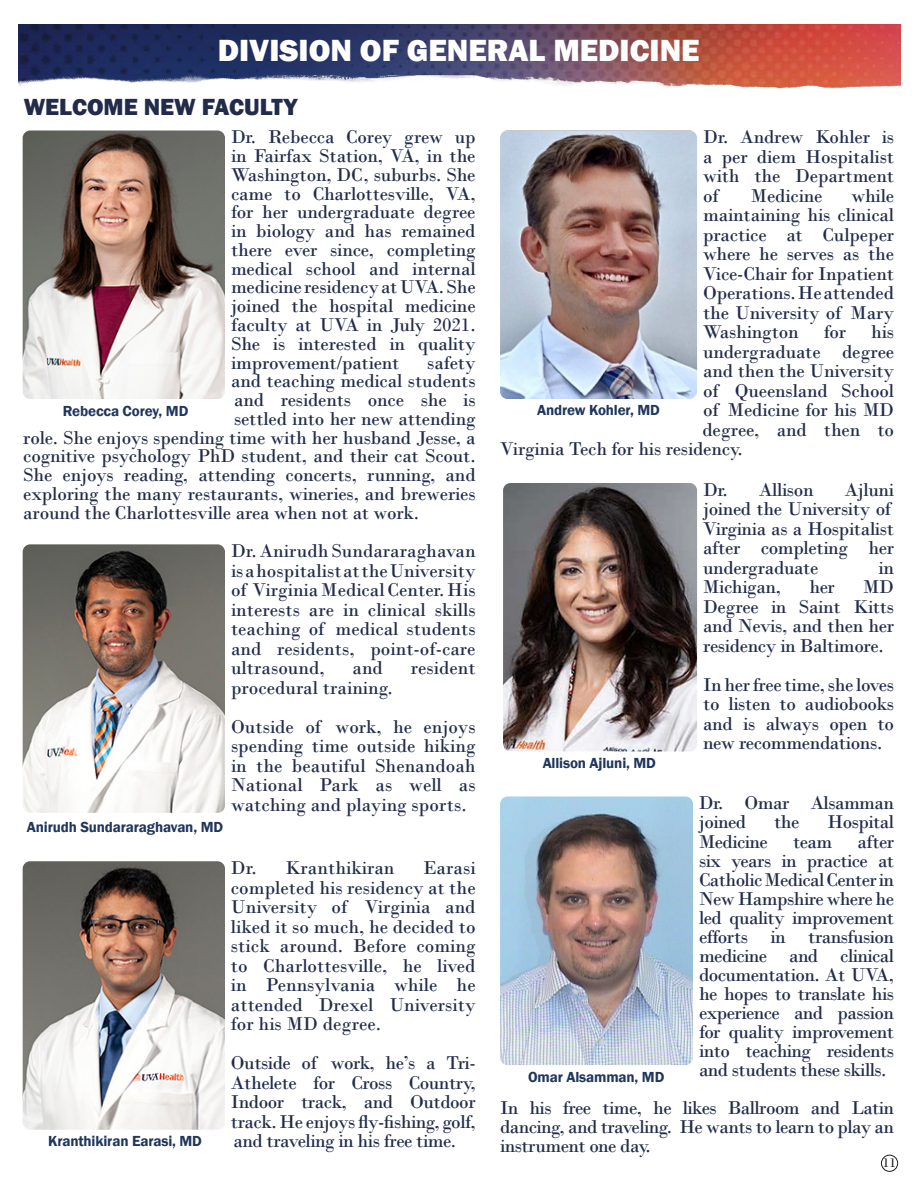
<style>
.page{position:relative;width:918px;height:1188px;background:#fff}
.page>*{position:absolute;margin:0;border:0;box-sizing:border-box;transform-origin:0 0}
.t1{font:800 31.5px "Franklin Gothic";color:#fff}
.t2{font:800 24px "Franklin Gothic";color:#222c4a}
.t3{font:19.5px/19.5px "Bodoni";letter-spacing:-.01em;color:#222c4a;text-align:justify}
.t4{font:19.5px/19px "Bodoni";letter-spacing:-.03em;color:#222c4a}
.t5{font:600 15px "Franklin Gothic";letter-spacing:-.01em;color:#20365c}
.t6{font:13.5px "Bodoni";color:#231f20}
</style>
<div class="page">
<img style="left:18px;top:24px;width:882px;height:65px">
<img style="left:23px;top:130px;width:202px;height:269px">
<img style="left:500px;top:130px;width:197px;height:269px">
<img style="left:500px;top:796px;width:193px;height:269px">
<img style="left:23px;top:544px;width:202px;height:269px">
<img style="left:503px;top:483px;width:194px;height:269px">
<img style="left:23px;top:861px;width:202px;height:269px">
<div style="left:881px;top:1155px;width:17px;height:17px;border:1px solid #231f20;border-radius:50%"></div>
<p class="t1" style="left:218px;top:30px;width:483px">DIVISION OF GENERAL MEDICINE</p>
<p class="t2" style="left:24px;top:92px;width:276px">WELCOME NEW FACULTY</p>
<p class="t3" style="left:231px;top:128px;width:246px;line-height:18.8px">Dr. Rebecca Corey grew up in Fairfax Station, VA, in the Washington, DC, suburbs. She came to Charlottesville, VA, for her undergraduate degree in biology and has remained there ever since, completing medical school and internal medicine residency at UVA. She joined the hospital medicine faculty at UVA in July 2021.<br>She is interested in quality improvement/patient</p>
<p class="t3" style="left:703px;top:127px;width:193px">Dr. Andrew Kohler is a per diem Hospitalist with the Department of</p>
<p class="t3" style="left:703px;top:186px;width:193px;text-indent:149px">while maintaining his clinical practice at Culpeper where he serves as the Vice-Chair for Inpatient Operations. He attended the University of Mary Washington</p>
<p class="t3" style="left:751px;top:186px;width:73px">Medicine</p>
<p class="t3" style="left:824px;top:322px;width:24px">for</p>
<p class="t3" style="left:871px;top:322px;width:24px">his</p>
<p class="t3" style="left:703px;top:342px;width:193px">undergraduate degree</p>
<p class="t3" style="left:703px;top:361px;width:193px">and then the University</p>
<p class="t3" style="left:703px;top:381px;width:193px">of Queensland School</p>
<p class="t3" style="left:703px;top:400px;width:193px">of Medicine for his MD</p>
<p class="t3" style="left:702px;top:420px;width:193px">degree, and then to</p>
<p class="t3" style="left:500px;top:439px;width:244px">Virginia Tech for his residency.</p>
<p class="t3" style="left:427px;top:353px;width:50px">safety</p>
<p class="t3" style="left:231px;top:371px;width:246px">and teaching medical students</p>
<p class="t3" style="left:234px;top:390px;width:243px">and residents once she is</p>
<p class="t3" style="left:234px;top:409px;width:243px">settled into her new attending</p>
<p class="t3" style="left:23px;top:428px;width:454px">role. She enjoys spending time with her husband Jesse, a</p>
<p class="t3" style="left:23px;top:446px;width:454px">cognitive psychology PhD student, and their cat Scout.</p>
<p class="t3" style="left:23px;top:465px;width:454px">She enjoys reading, attending concerts, running, and</p>
<p class="t3" style="left:23px;top:484px;width:454px">exploring the many restaurants, wineries, and breweries</p>
<p class="t3" style="left:23px;top:503px;width:397px">around the Charlottesville area when not at work.</p>
<p class="t5" style="left:63px;top:401px;width:127px">Rebecca Corey, MD</p>
<p class="t5" style="left:537px;top:401px;width:124px">Andrew Kohler, MD</p>
<p class="t3" style="left:703px;top:480px;width:193px;text-align:left;text-indent:141px">Ajluni joined the University of<br>Virginia as a Hospitalist after completing her undergraduate</p>
<p class="t3" style="left:703px;top:480px;width:112px">Dr. Allison</p>
<p class="t3" style="left:231px;top:541px;width:246px">Dr. Anirudh Sundararaghavan is a hospitalist at the University of Virginia Medical Center. His interests are in clinical skills teaching of medical students and residents, point-of-care ultrasound,</p>
<p class="t3" style="left:879px;top:558px;width:17px">in</p>
<p class="t3" style="left:703px;top:577px;width:79px">Michigan,</p>
<p class="t3" style="left:809px;top:577px;width:27px">her</p>
<p class="t3" style="left:703px;top:577px;width:193px;text-indent:160px">MD Degree in Saint Kitts and Nevis, and then her residency in Baltimore.</p>
<p class="t3" style="left:703px;top:675px;width:193px">In her free time, she loves to listen to audiobooks and is always open to new recommendations.</p>
<p class="t3" style="left:353px;top:658px;width:32px">and</p>
<p class="t3" style="left:411px;top:658px;width:66px">resident</p>
<p class="t3" style="left:231px;top:678px;width:163px">procedural training.</p>
<p class="t3" style="left:231px;top:717px;width:246px">Outside of work, he enjoys spending time outside hiking in the beautiful Shenandoah National Park as well as watching and playing sports.</p>
<p class="t5" style="left:543px;top:754px;width:115px">Allison Ajluni, MD</p>
<p class="t4" style="left:699px;top:794px;width:197px">Dr. Omar Alsamman joined</p>
<p class="t3" style="left:774px;top:812px;width:27px">the</p>
<p class="t4" style="left:827px;top:813px;width:68px">Hospital</p>
<p class="t5" style="left:27px;top:818px;width:198px">Anirudh Sundararaghavan, MD</p>
<p class="t3" style="left:699px;top:832px;width:197px;line-height:19px;text-indent:159px">after six years in practice at Catholic Medical Center in New Hampshire where he led quality improvement efforts in transfusion medicine and clinical documentation. At UVA, he hopes to translate his experience and passion for quality improvement into teaching residents and students these skills.</p>
<p class="t3" style="left:500px;top:1098px;width:396px;line-height:19px">In his free time, he likes Ballroom and Latin dancing, and traveling. He wants to learn to play an instrument one day.</p>
<p class="t6" style="left:883px;top:1155px;width:15px">11</p>
<p class="t4" style="left:699px;top:832px;width:70px">Medicine</p>
<p class="t3" style="left:793px;top:832px;width:41px">team</p>
<p class="t3" style="left:231px;top:858px;width:165px">Dr. Kranthikiran</p>
<p class="t3" style="left:231px;top:858px;width:246px;text-indent:192px">Earasi completed his residency at the University of Virginia and liked it so much, he decided to stick around. Before coming to Charlottesville, he lived in Pennsylvania while he attended Drexel University for his MD degree.</p>
<p class="t3" style="left:231px;top:1053px;width:246px">Outside of work, he’s a Tri-Athelete for Cross Country, Indoor track, and Outdoor track. He enjoys fly-fishing, golf, and traveling in his free time.</p>
<p class="t5" style="left:528px;top:1067px;width:138px">Omar Alsamman, MD</p>
<p class="t5" style="left:48px;top:1132px;width:155px">Kranthikiran Earasi, MD</p>
</div>
